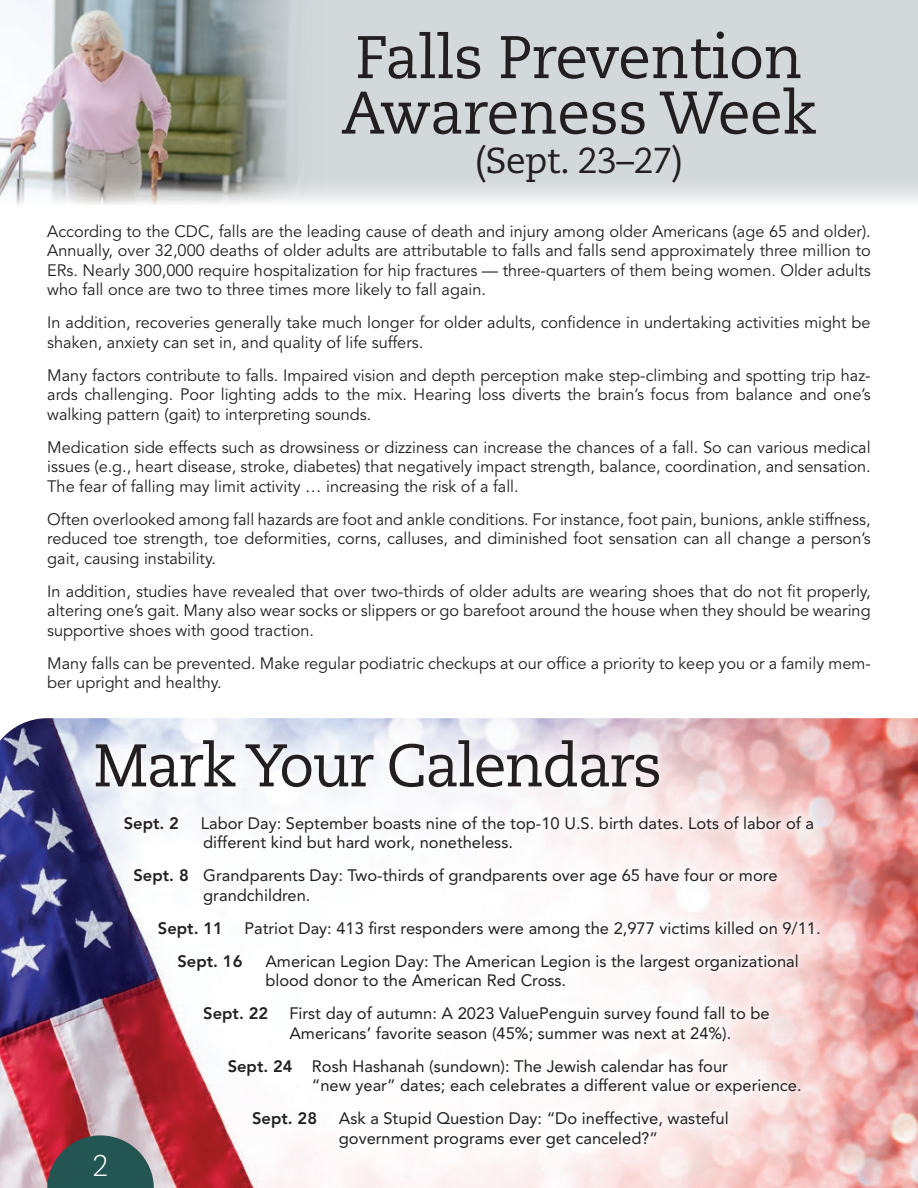
<style>
.page{position:relative;width:918px;height:1188px;background:#fff}
.page>*{position:absolute;margin:0;border:0;box-sizing:border-box;transform-origin:0 0}
.t1{font:60px/55.5px "Caecilia LT Std";letter-spacing:-.02em;color:#231f20}
.t2{font:36px "Caecilia LT Std";letter-spacing:-.01em;color:#231f20}
.t3{font:300 30px "Caecilia LT Std";color:#fff}
.t4{font:16.5px/19.5px "Avenir LT Std";color:#231f20;text-align:justify}
.t5{font:16.5px/19.5px "Avenir LT Std";color:#231f20}
.t6{font:800 16.5px "Avenir LT Std";color:#231f20}
.s1{font-weight:800}
</style>
<div class="page">
<img style="left:0;top:718px;width:918px;height:470px">
<div style="left:0;top:0;width:918px;height:217px;background:#d3d8db"></div>
<img style="left:0;top:0;width:289px;height:172px">
<svg style="left:0;top:172px;width:918px;height:45px"></svg>
<svg style="left:47px;top:1135px;width:107px;height:53px"></svg>
<div style="left:56px;top:700px;width:802px;height:487px;background:#fff;opacity:.4"></div>
<div style="left:86px;top:731px;width:582px;height:66px;background:#fff;opacity:.55"></div>
<div style="left:116px;top:807px;width:713px;height:350px;background:#fff;opacity:.75"></div>
<h1 class="t1" style="left:341px;top:31px;width:477px">Falls Prevention<br>Awareness Week</h1>
<h2 class="t2" style="left:475px;top:139px;width:210px">(Sept. 23–27)</h2>
<p class="t4" style="left:47px;top:222px;width:825px">According to the CDC, falls are the leading cause of death and injury among older Americans (age 65 and older).<br>Annually, over 32,000 deaths of older adults are attributable to falls and falls send approximately three million to ERs. Nearly 300,000 require hospitalization for hip fractures — three-quarters of them being women. Older adults who fall once are two to three times more likely to fall again.</p>
<p class="t4" style="left:47px;top:313px;width:825px">In addition, recoveries generally take much longer for older adults, confidence in undertaking activities might be shaken, anxiety can set in, and quality of life suffers.</p>
<p class="t4" style="left:47px;top:366px;width:825px">Many factors contribute to falls. Impaired vision and depth perception make step-climbing and spotting trip haz&shy;ards challenging. Poor lighting adds to the mix. Hearing loss diverts the brain’s focus from balance and one’s walking pattern (gait) to interpreting sounds.</p>
<p class="t4" style="left:47px;top:438px;width:825px">Medication side effects such as drowsiness or dizziness can increase the chances of a fall. So can various medical issues (e.g., heart disease, stroke, diabetes) that negatively impact strength, balance, coordination, and sensation.<br>The fear of falling may limit activity … increasing the risk of a fall.</p>
<p class="t4" style="left:47px;top:510px;width:825px">Often overlooked among fall hazards are foot and ankle conditions. For instance, foot pain, bunions, ankle stiffness, reduced toe strength, toe deformities, corns, calluses, and diminished foot sensation can all change a person’s gait, causing instability.</p>
<p class="t4" style="left:47px;top:582px;width:825px">In addition, studies have revealed that over two-thirds of older adults are wearing shoes that do not fit properly, altering one’s gait. Many also wear socks or slippers or go barefoot around the house when they should be wearing supportive shoes with good traction.</p>
<p class="t4" style="left:47px;top:654px;width:825px">Many falls can be prevented. Make regular podiatric checkups at our office a priority to keep you or a family mem&shy;ber upright and healthy.</p>
<h1 class="t1" style="left:94px;top:739px;width:570px">Mark Your Calendars</h1>
<p class="t6" style="left:124px;top:813px;width:57px">Sept. 2</p>
<p class="t5" style="left:201px;top:814px;width:615px">Labor Day: September boasts nine of the top-10 U.S. birth dates. Lots of labor of a different kind but hard work, nonetheless.</p>
<p class="t5" style="left:203px;top:866px;width:576px;text-indent:-70px"><span class="s1">Sept. 8</span> Grandparents Day: Two-thirds of grandparents over age 65 have four or more grandchildren.</p>
<p class="t6" style="left:158px;top:918px;width:67px">Sept. 11</p>
<p class="t5" style="left:244px;top:919px;width:578px">Patriot Day: 413 first responders were among the 2,977 victims killed on 9/11.</p>
<p class="t6" style="left:177px;top:951px;width:67px">Sept. 16</p>
<p class="t5" style="left:265px;top:952px;width:535px">American Legion Day: The American Legion is the largest organizational blood donor to the American Red Cross.</p>
<p class="t6" style="left:203px;top:1004px;width:67px">Sept. 22</p>
<p class="t5" style="left:289px;top:1004px;width:482px">First day of autumn: A 2023 ValuePenguin survey found fall to be<br>Americans’ favorite season (45%; summer was next at 24%).</p>
<p class="t5" style="left:312px;top:1057px;width:491px;text-indent:-84px"><span class="s1">Sept. 24</span> Rosh Hashanah (sundown): The Jewish calendar has four<br>“new year” dates; each celebrates a different value or experience.</p>
<p class="t6" style="left:252px;top:1109px;width:67px">Sept. 28</p>
<p class="t5" style="left:339px;top:1109px;width:391px">Ask a Stupid Question Day: “Do ineffective, wasteful government programs ever get canceled?”</p>
<h3 class="t3" style="left:92px;top:1149px;width:18px">2</h3>
</div>
